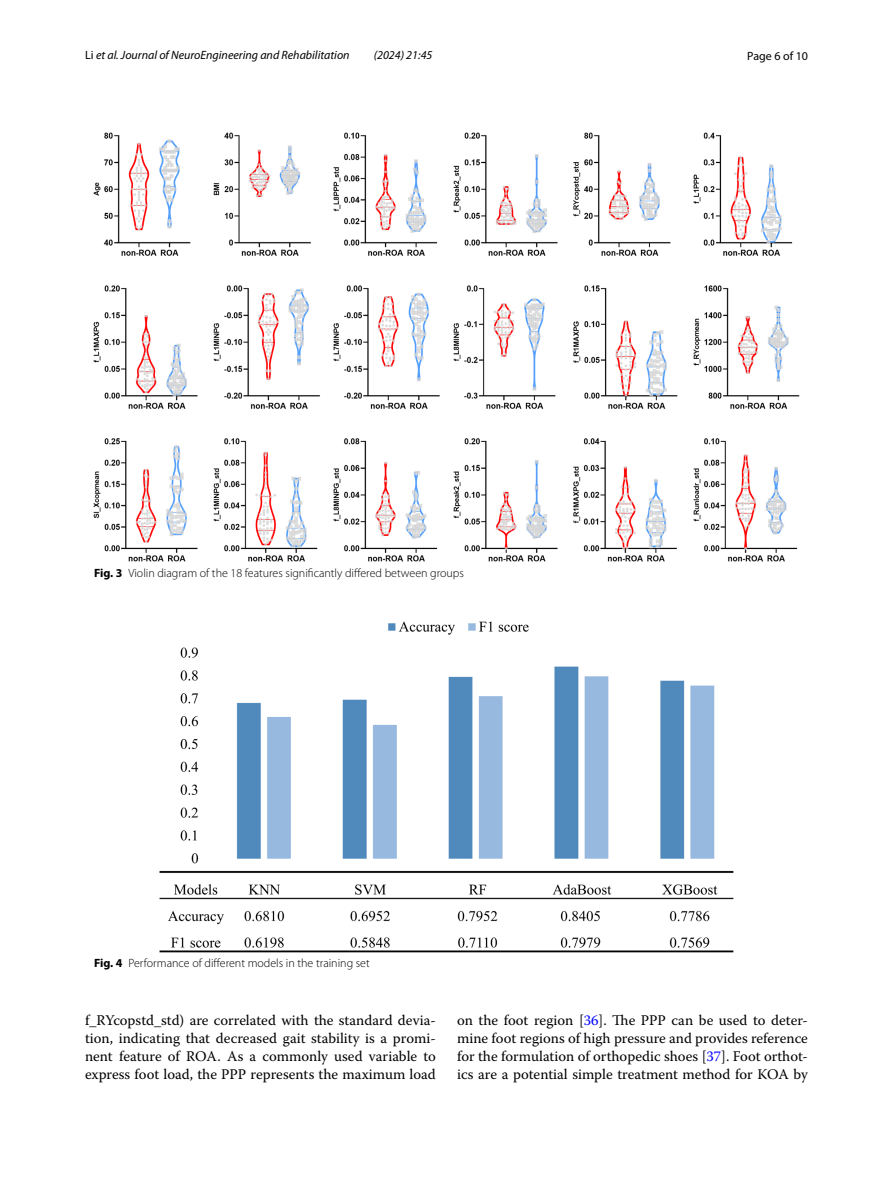
<style>
.page{position:relative;width:893px;height:1187px;background:#fff}
.page>*{position:absolute;margin:0;border:0;box-sizing:border-box;transform-origin:0 0}
.t1{font:14.7px/18px "Warnock Pro";color:#000;text-align:justify}
.t2{font:300 12px "Myriad Pro";color:#000}
.t3{font:italic 12px "Myriad Pro";color:#000}
.t4{font:12px "Myriad Pro";color:#000}
.s1{font-style:normal}
.s2{font-weight:700}
.s3{color:#00f}
</style>
<div class="page">
<img style="left:94px;top:133px;width:705px;height:428px">
<img style="left:159px;top:621px;width:574px;height:331px">
<p class="t3" style="left:85px;top:48px;width:266px"><span class="s1">Li</span> et al. Journal of NeuroEngineering and Rehabilitation</p>
<p class="t3" style="left:374px;top:48px;width:60px">(2024) 21:45</p>
<p class="t4" style="left:747px;top:48px;width:62px">Page 6 of 10</p>
<p class="t2" style="left:94px;top:566px;width:371px"><span class="s2">Fig. 3</span> Violin diagram of the 18 features significantly differed between groups</p>
<p class="t2" style="left:94px;top:956px;width:277px"><span class="s2">Fig. 4</span> Performance of different models in the training set</p>
<p class="t1" style="left:85px;top:1010px;width:352px">f_RYcopstd_std) are correlated with the standard devia&shy;tion, indicating that decreased gait stability is a promi&shy;nent feature of ROA. As a commonly used variable to express foot load, the PPP represents the maximum load</p>
<p class="t1" style="left:457px;top:1010px;width:352px">on the foot region [<span class="s3">36</span>]. The PPP can be used to deter&shy;mine foot regions of high pressure and provides reference for the formulation of orthopedic shoes [<span class="s3">37</span>]. Foot orthot&shy;ics are a potential simple treatment method for KOA by</p>
</div>
